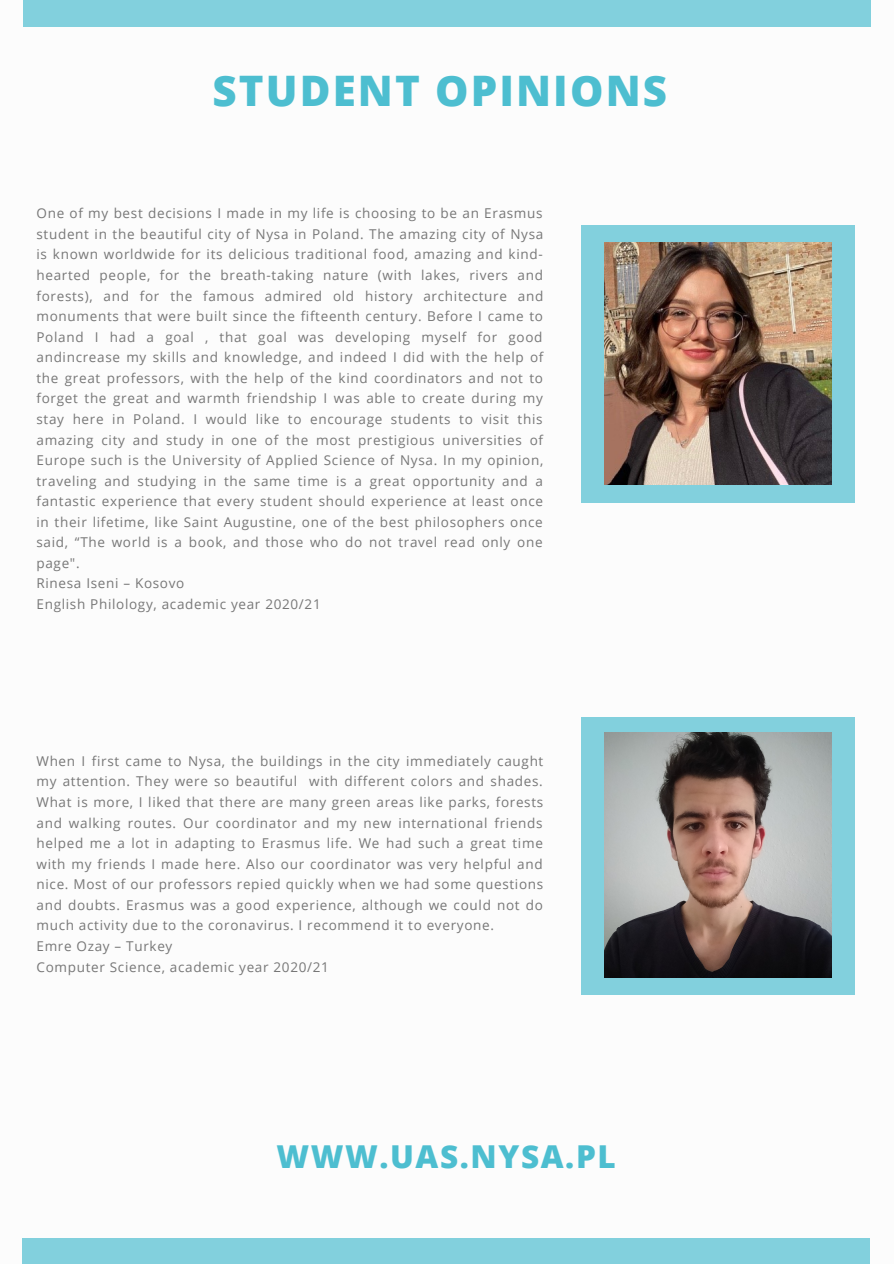
<style>
.page{position:relative;width:894px;height:1264px;background:#fff}
.page>*{position:absolute;margin:0;border:0;box-sizing:border-box;transform-origin:0 0}
.t1{font:800 42px "Open Sans";letter-spacing:.05em;color:#4dbed0}
.t2{font:800 31.5px "Open Sans";letter-spacing:.05em;color:#4dbed0}
.t3{font:13.5px/20.5px "Open Sans";letter-spacing:.05em;color:#777;text-align:justify}
</style>
<div class="page">
<div style="left:23px;top:0;width:847px;height:26px;background:#82d0dd"></div>
<div style="left:23px;top:1238px;width:846px;height:25px;background:#82d0dd"></div>
<div style="left:581px;top:225px;width:273px;height:277px;background:#82d0dd"></div>
<img style="left:604px;top:243px;width:227px;height:241px">
<div style="left:581px;top:717px;width:273px;height:277px;background:#82d0dd"></div>
<img style="left:604px;top:733px;width:227px;height:244px">
<p class="t1" style="left:212px;top:61px;width:456px">STUDENT OPINIONS</p>
<p class="t3" style="left:36px;top:203px;width:508px">One of my best decisions I made in my life is choosing to be an Erasmus student in the beautiful city of Nysa in Poland. The amazing city of Nysa is known worldwide for its delicious traditional food, amazing and kind&shy;hearted people, for the breath-taking nature (with lakes, rivers and forests), and for the famous admired old history architecture and monuments that were built since the fifteenth century. Before I came to Poland I had a goal , that goal was developing myself for good andincrease my skills and knowledge, and indeed I did with the help of the great professors, with the help of the kind coordinators and not to forget the great and warmth friendship I was able to create during my stay here in Poland. I would like to encourage students to visit this amazing city and study in one of the most prestigious universities of Europe such is the University of Applied Science of Nysa. In my opinion, traveling and studying in the same time is a great opportunity and a fantastic experience that every student should experience at least once in their lifetime, like Saint Augustine, one of the best philosophers once said, “The world is a book, and those who do not travel read only one page".</p>
<p class="t3" style="left:36px;top:573px;width:149px">Rinesa Iseni – Kosovo</p>
<p class="t3" style="left:36px;top:593px;width:285px">English Philology, academic year 2020/21</p>
<p class="t3" style="left:36px;top:750px;width:508px">When I first came to Nysa, the buildings in the city immediately caught my attention. They were so beautiful with different colors and shades.<br>What is more, I liked that there are many green areas like parks, forests and walking routes. Our coordinator and my new international friends helped me a lot in adapting to Erasmus life. We had such a great time with my friends I made here. Also our coordinator was very helpful and nice. Most of our professors repied quickly when we had some questions and doubts. Erasmus was a good experience, although we could not do much activity due to the coronavirus. I recommend it to everyone.</p>
<p class="t3" style="left:36px;top:935px;width:137px">Emre Ozay – Turkey</p>
<p class="t3" style="left:36px;top:956px;width:294px">Computer Science, academic year 2020/21</p>
<p class="t2" style="left:276px;top:1134px;width:341px">WWW.UAS.NYSA.PL</p>
</div>
